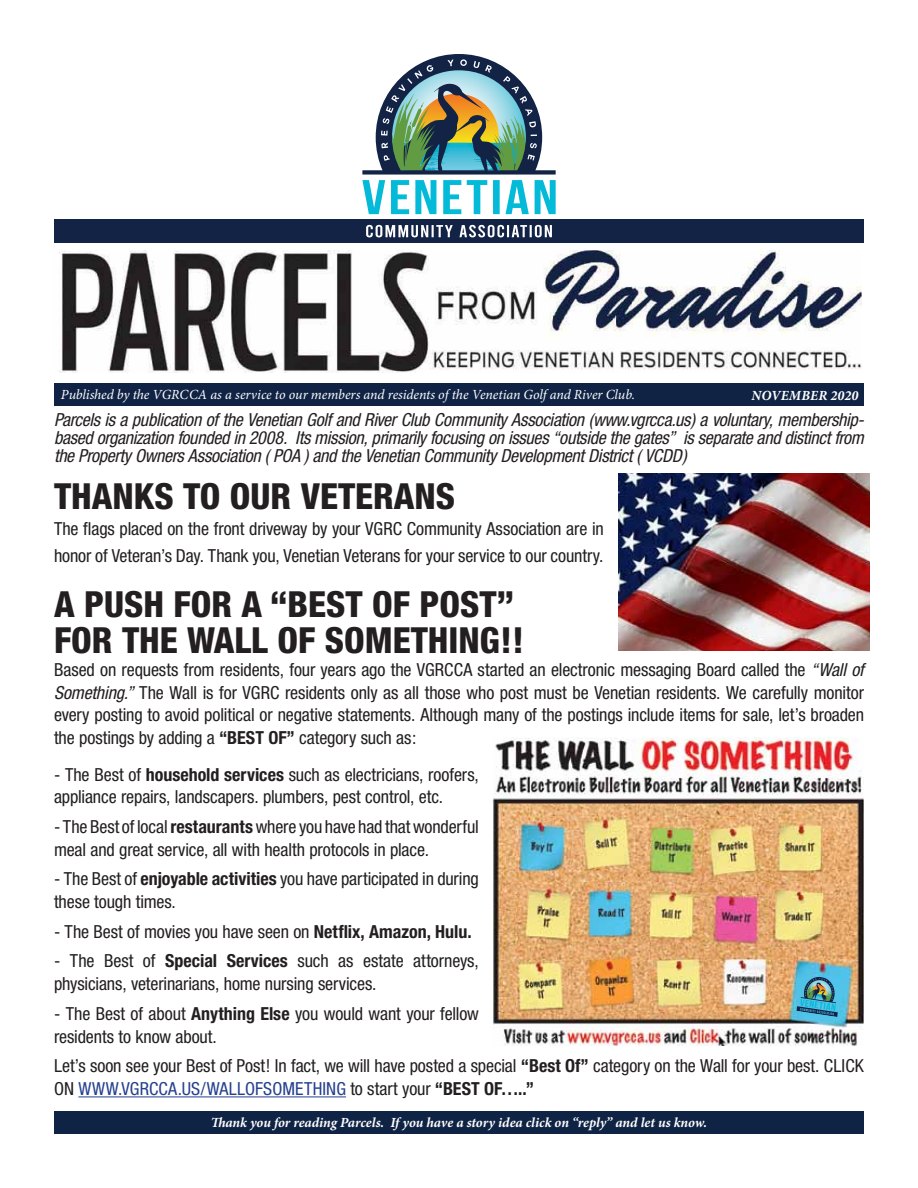
<style>
.page{position:relative;width:918px;height:1188px;background:#fff}
.page>*{position:absolute;margin:0;border:0;box-sizing:border-box;transform-origin:0 0}
.t1{font:800 condensed 36px/36.3px "Helvetica Neue";color:#231f20}
.t2{font:condensed 18px/22.8px "Helvetica Neue";letter-spacing:-.005em;color:#231f20}
.t3{font:italic condensed 18px/18px "Helvetica Neue";letter-spacing:-.02em;color:#231f20;text-align:justify}
.t4{font:italic 13.95px "Minion Pro";letter-spacing:-.005em;color:#fff}
.t5{font:italic 700 13.95px "Minion Pro";letter-spacing:-.005em;color:#fff}
.s1{font-style:italic}
.s2{font-weight:700}
.s3{color:#25408f}
</style>
<div class="page">
<img style="left:59px;top:250px;width:803px;height:123px">
<div style="left:54px;top:384px;width:810px;height:22px;background:#102345"></div>
<svg style="left:54px;top:54px;width:810px;height:189px"></svg>
<div style="left:54px;top:1112px;width:810px;height:22px;background:#0f2345"></div>
<img style="left:619px;top:473px;width:250px;height:177px">
<hr style="left:78px;top:1096px;width:268px;height:1px;background:#25408f">
<img style="left:492px;top:737px;width:372px;height:309px">
<svg style="left:797px;top:976px;width:45px;height:41px;background:#479ab1"></svg>
<p class="t4" style="left:61px;top:386px;width:576px">Published by the VGRCCA as a service to our members and residents of the Venetian Golf and River Club.</p>
<p class="t5" style="left:752px;top:387px;width:108px">november 2020</p>
<p class="t3" style="left:54px;top:411px;width:812px">Parcels is a publication of the Venetian Golf and River Club Community Association (www.vgrcca.us) a voluntary, membership&shy;based organization founded in 2008. Its mission, primarily focusing on issues “outside the gates” is separate and distinct from the Property Owners Association ( POA ) and the Venetian Community Development District ( VCDD)</p>
<h1 class="t1" style="left:54px;top:477px;width:403px">THANKS TO OUR VETERANS</h1>
<p class="t2" style="left:54px;top:515px;width:551px;line-height:26.5px">The flags placed on the front driveway by your VGRC Community Association are in honor of Veteran’s Day. Thank you, Venetian Veterans for your service to our country.</p>
<h1 class="t1" style="left:54px;top:585px;width:472px">A PUSH FOR A “BEST OF POST”<br>FOR THE WALL OF SOMETHING!!</h1>
<p class="t2" style="left:54px;top:658px;width:812px;text-align:justify">Based on requests from residents, four years ago the VGRCCA started an electronic messaging Board called the <span class="s1">“Wall of Something.”</span> The Wall is for VGRC residents only as all those who post must be Venetian residents. We carefully monitor every posting to avoid political or negative statements. Although many of the postings include items for sale, let’s broaden the postings by adding a <span class="s2">“BEST OF”</span> category such as:</p>
<p class="t2" style="left:54px;top:763px;width:426px">- The Best of <span class="s2">household services</span> such as electricians, roofers, appliance repairs, landscapers. plumbers, pest control, etc.</p>
<p class="t2" style="left:54px;top:815px;width:426px">- The Best of local <span class="s2">restaurants</span> where you have had that wonderful meal and great service, all with health protocols in place.</p>
<p class="t2" style="left:54px;top:868px;width:426px">- The Best of <span class="s2">enjoyable activities</span> you have participated in during these tough times.</p>
<p class="t2" style="left:54px;top:920px;width:419px">- The Best of movies you have seen on <span class="s2">Netflix, Amazon, Hulu.</span></p>
<p class="t2" style="left:54px;top:949px;width:426px">- The Best of <span class="s2">Special Services</span> such as estate attorneys, physicians, veterinarians, home nursing services.</p>
<p class="t2" style="left:54px;top:1002px;width:426px">- The Best of about <span class="s2">Anything Else</span> you would want your fellow residents to know about.</p>
<p class="t2" style="left:54px;top:1054px;width:811px">Let’s soon see your Best of Post! In fact, we will have posted a special <span class="s2">“Best Of”</span> category on the Wall for your best. CLICK<br>ON <span class="s3">WWW.VGRCCA.US/WALLOFSOMETHING</span> to start your <span class="s2">“BEST OF…..”</span></p>
<p class="t5" style="left:211px;top:1114px;width:498px">Thank you for reading Parcels. If you have a story idea click on “reply” and let us know.</p>
</div>
